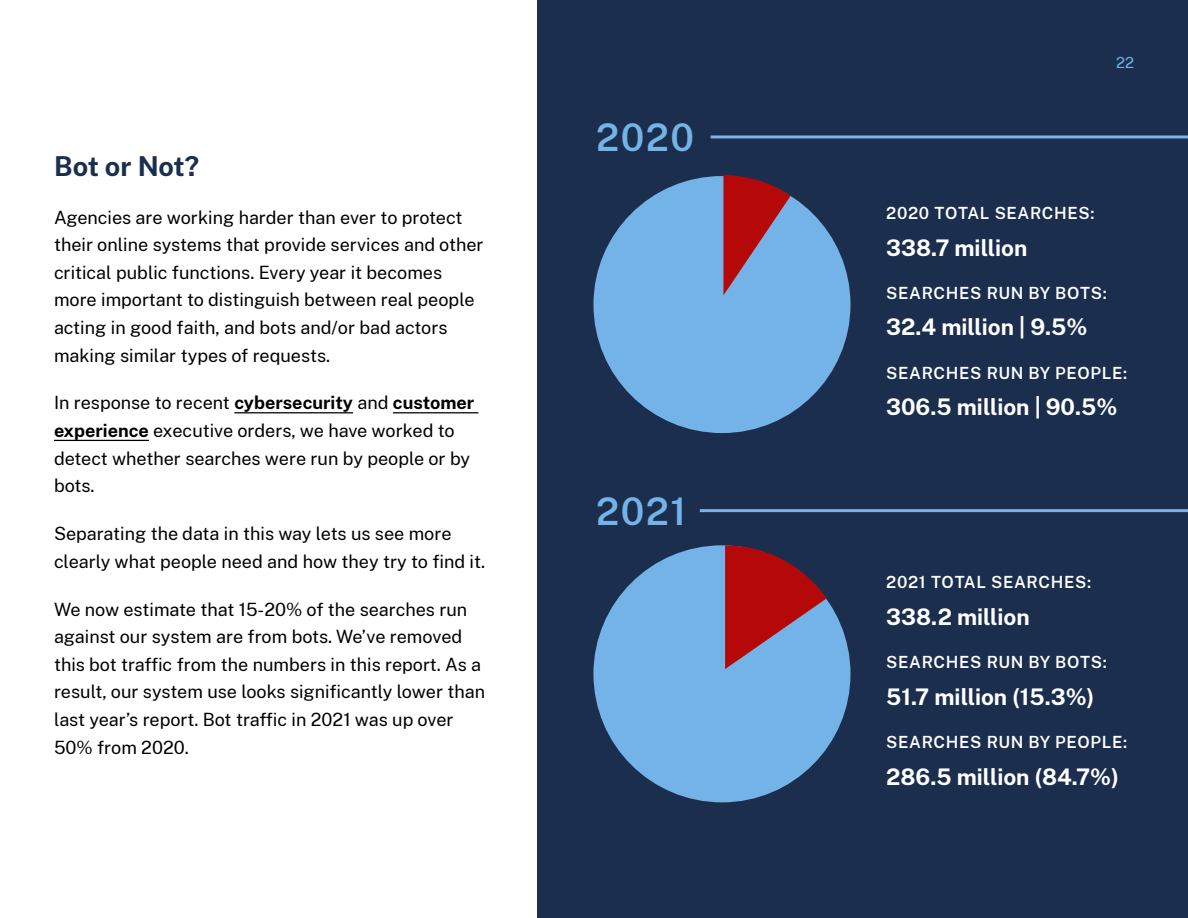
<style>
.page{position:relative;width:1188px;height:918px;background:#fff}
.page>*{position:absolute;margin:0;border:0;box-sizing:border-box;transform-origin:0 0}
.t1{font:600 37.5px "Public Sans";letter-spacing:.04em;color:#73b3e7}
.t2{font:700 27px "Public Sans";letter-spacing:-.015em;color:#1b2e4e}
.t3{font:700 22.5px "Public Sans";color:#fff}
.p1{font:18px/27.6px "Public Sans";color:#000}
.t4{font:600 16.5px "Public Sans";letter-spacing:.04em;color:#fff}
.t5{font:15px "Public Sans";color:#73b3e7}
.s1{font-weight:700}
</style>
<div class="page">
<div style="left:538px;top:0;width:650px;height:918px;background:#1b2e4e"></div>
<hr style="left:234px;top:412px;width:119px;height:1px;background:#000">
<hr style="left:393px;top:412px;width:85px;height:1px;background:#000">
<hr style="left:54px;top:440px;width:95px;height:1px;background:#000">
<div style="left:593px;top:545px;width:258px;height:257px;background:#73b3e7;border-radius:50%"></div>
<div style="left:593px;top:176px;width:258px;height:257px;background:#73b3e7;border-radius:50%"></div>
<hr style="left:711px;top:135px;width:477px;height:3px;background:#80b3e3">
<hr style="left:700px;top:509px;width:488px;height:3px;background:#80b3e3">
<svg style="left:725px;top:545px;width:102px;height:124px"></svg>
<svg style="left:723px;top:175px;width:68px;height:120px"></svg>
<h2 class="t2" style="left:54px;top:145px;width:147px">Bot or Not?</h2>
<p class="p1" style="left:54px;top:202px;width:431px">Agencies are working harder than ever to protect their online systems that provide services and other critical public functions. Every year it becomes more important to distinguish between real people acting in good faith, and bots and/or bad actors making similar types of requests.</p>
<p class="p1" style="left:54px;top:388px;width:422px">In response to recent <span class="s1">cybersecurity</span> and <span class="s1">customer experience</span> executive orders, we have worked to detect whether searches were run by people or by bots.</p>
<p class="p1" style="left:54px;top:519px;width:433px">Separating the data in this way lets us see more clearly what people need and how they try to find it.</p>
<p class="p1" style="left:54px;top:594px;width:433px">We now estimate that 15-20% of the searches run against our system are from bots. We’ve removed this bot traffic from the numbers in this report. As a result, our system use looks significantly lower than last year’s report. Bot traffic in 2021 was up over 50% from 2020.</p>
<p class="t1" style="left:596px;top:109px;width:99px">2020</p>
<p class="t1" style="left:596px;top:483px;width:92px">2021</p>
<p class="t5" style="left:1116px;top:52px;width:19px">22</p>
<p class="t4" style="left:886px;top:201px;width:210px">2020 TOTAL SEARCHES:</p>
<p class="t3" style="left:886px;top:230px;width:143px">338.7 million</p>
<p class="t4" style="left:886px;top:280px;width:222px">SEARCHES RUN BY BOTS:</p>
<p class="t3" style="left:886px;top:310px;width:203px">32.4 million | 9.5%</p>
<p class="t4" style="left:886px;top:360px;width:242px">SEARCHES RUN BY PEOPLE:</p>
<p class="t3" style="left:886px;top:390px;width:233px">306.5 million | 90.5%</p>
<p class="t4" style="left:886px;top:570px;width:206px">2021 TOTAL SEARCHES:</p>
<p class="t3" style="left:886px;top:599px;width:145px">338.2 million</p>
<p class="t4" style="left:886px;top:650px;width:222px">SEARCHES RUN BY BOTS:</p>
<p class="t3" style="left:886px;top:679px;width:210px">51.7 million (15.3%)</p>
<p class="t4" style="left:886px;top:730px;width:242px">SEARCHES RUN BY PEOPLE:</p>
<p class="t3" style="left:886px;top:759px;width:234px">286.5 million (84.7%)</p>
</div>
